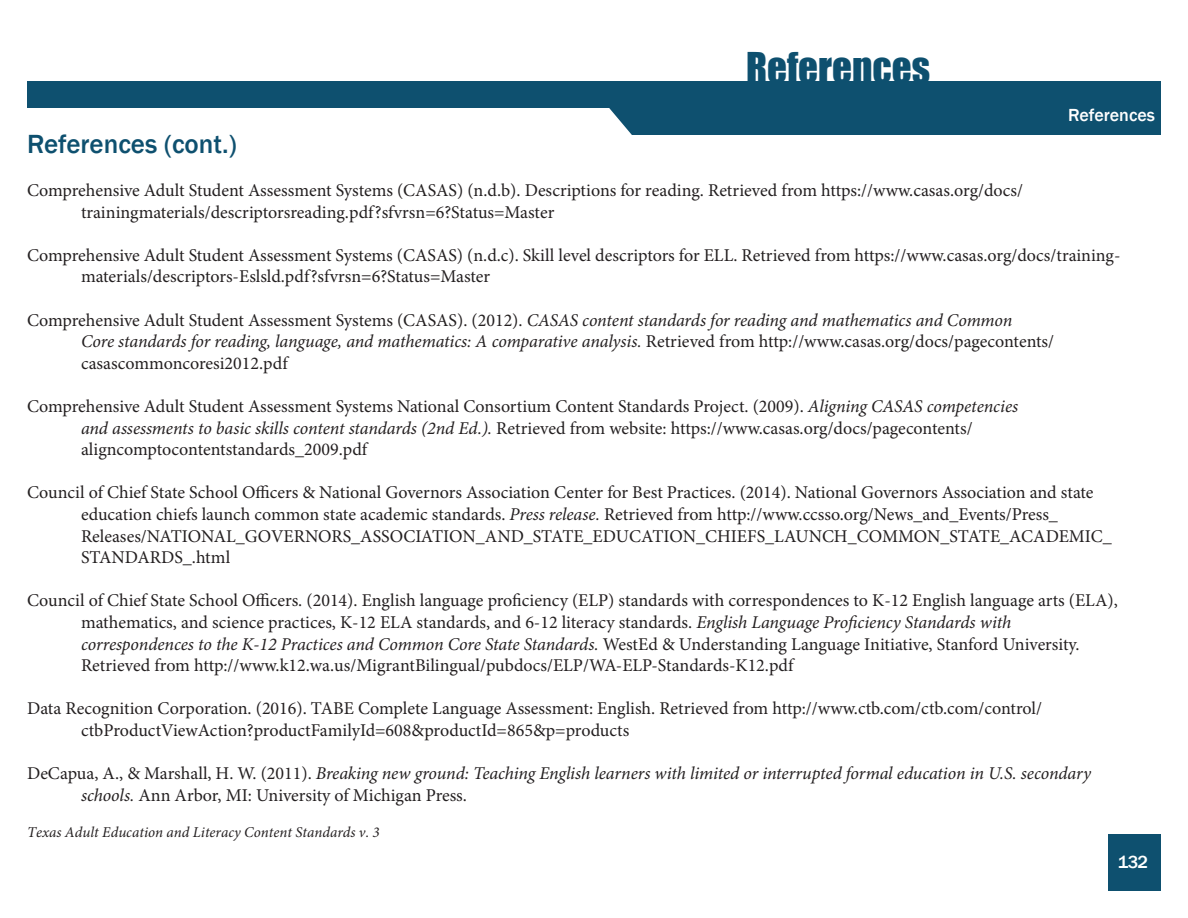
<style>
.page{position:relative;width:1188px;height:918px;background:#fff}
.page>*{position:absolute;margin:0;border:0;box-sizing:border-box;transform-origin:0 0}
.t1{font:39px "Impact";color:#0e506f}
.t2{font:500 27px "Franklin Gothic";color:#0e506f}
.t3{font:18px/21.6px "Minion Pro";color:#231f20}
.t4{font:italic 18px/21.6px "Minion Pro";letter-spacing:-.01em;color:#231f20}
.t5{font:500 18px "Franklin Gothic";color:#fff}
.t6{font:italic 15px "Minion Pro";color:#231f20}
.s1{font-style:italic}
.s2{font-style:normal}
</style>
<div class="page">
<div style="left:27px;top:81px;width:1134px;height:27px;background:#0e506f"></div>
<div style="left:1108px;top:835px;width:53px;height:56px;background:#0e506f"></div>
<div style="left:609px;top:108px;width:552px;height:27px;background:#0e506f"></div>
<p class="t1" style="left:746px;top:38px;width:186px">References</p>
<p class="t5" style="left:1068px;top:104px;width:88px">References</p>
<p class="t2" style="left:27px;top:127px;width:211px">References (cont.)</p>
<p class="t3" style="left:81px;top:180px;width:944px;text-indent:-54px">Comprehensive Adult Student Assessment Systems (CASAS) (n.d.b). Descriptions for reading. Retrieved from https://www.casas.org/docs/ trainingmaterials/descriptorsreading.pdf?sfvrsn=6?Status=Master</p>
<p class="t3" style="left:81px;top:244px;width:1041px;text-indent:-54px">Comprehensive Adult Student Assessment Systems (CASAS) (n.d.c). Skill level descriptors for ELL. Retrieved from https://www.casas.org/docs/training&shy;materials/descriptors-Eslsld.pdf?sfvrsn=6?Status=Master</p>
<p class="t3" style="left:81px;top:309px;width:975px;text-indent:-54px">Comprehensive Adult Student Assessment Systems (CASAS). (2012). <span class="s1">CASAS content standards for reading and mathematics and Common<br>Core standards for reading, language, and mathematics: A comparative analysis.</span> Retrieved from http://www.casas.org/docs/pagecontents/ casascommoncoresi2012.pdf</p>
<p class="t3" style="left:81px;top:396px;width:939px;text-indent:-54px">Comprehensive Adult Student Assessment Systems National Consortium Content Standards Project. (2009). <span class="s1">Aligning CASAS competencies and assessments to basic skills content standards (2nd Ed.).</span> Retrieved from website: https://www.casas.org/docs/pagecontents/ aligncomptocontentstandards_2009.pdf</p>
<p class="t3" style="left:81px;top:482px;width:1032px;text-indent:-54px">Council of Chief State School Ofcers &amp; National Governors Association Center for Best Practices. (2014). National Governors Association and state education chiefs launch common state academic standards. <span class="s1">Press release.</span> Retrieved from http://www.ccsso.org/News_and_Events/Press_ Releases/NATIONAL_GOVERNORS_ASSOCIATION_AND_STATE_EDUCATION_CHIEFS_LAUNCH_COMMON_STATE_ACADEMIC_ STANDARDS_.html</p>
<p class="t3" style="left:81px;top:590px;width:1038px;text-indent:-54px">Council of Chief State School Ofcers. (2014). English language profciency (ELP) standards with correspondences to K-12 English language arts (ELA), mathematics, and science practices, K-12 ELA standards, and 6-12 literacy standards. <span class="s1">English Language Profciency Standards with correspondences to the K-12 Practices and Common Core State Standards.</span> WestEd &amp; Understanding Language Initiative, Stanford University.<br>Retrieved from http://www.k12.wa.us/MigrantBilingual/pubdocs/ELP/WA-ELP-Standards-K12.pdf</p>
<p class="t3" style="left:81px;top:698px;width:963px;text-indent:-54px">Data Recognition Corporation. (2016). TABE Complete Language Assessment: English. Retrieved from http://www.ctb.com/ctb.com/control/ ctbProductViewAction?productFamilyId=608&amp;productId=865&amp;p=products</p>
<p class="t4" style="left:81px;top:763px;width:1011px;text-indent:-54px"><span class="s2">DeCapua, A., &amp; Marshall, H. W. (2011).</span> Breaking new ground: Teaching English learners with limited or interrupted formal education in U.S. secondary schools. <span class="s2">Ann Arbor, MI: University of Michigan Press.</span></p>
<p class="t6" style="left:27px;top:822px;width:354px">Texas Adult Education and Literacy Content Standards v. 3</p>
<p class="t5" style="left:1118px;top:851px;width:32px">132</p>
</div>
